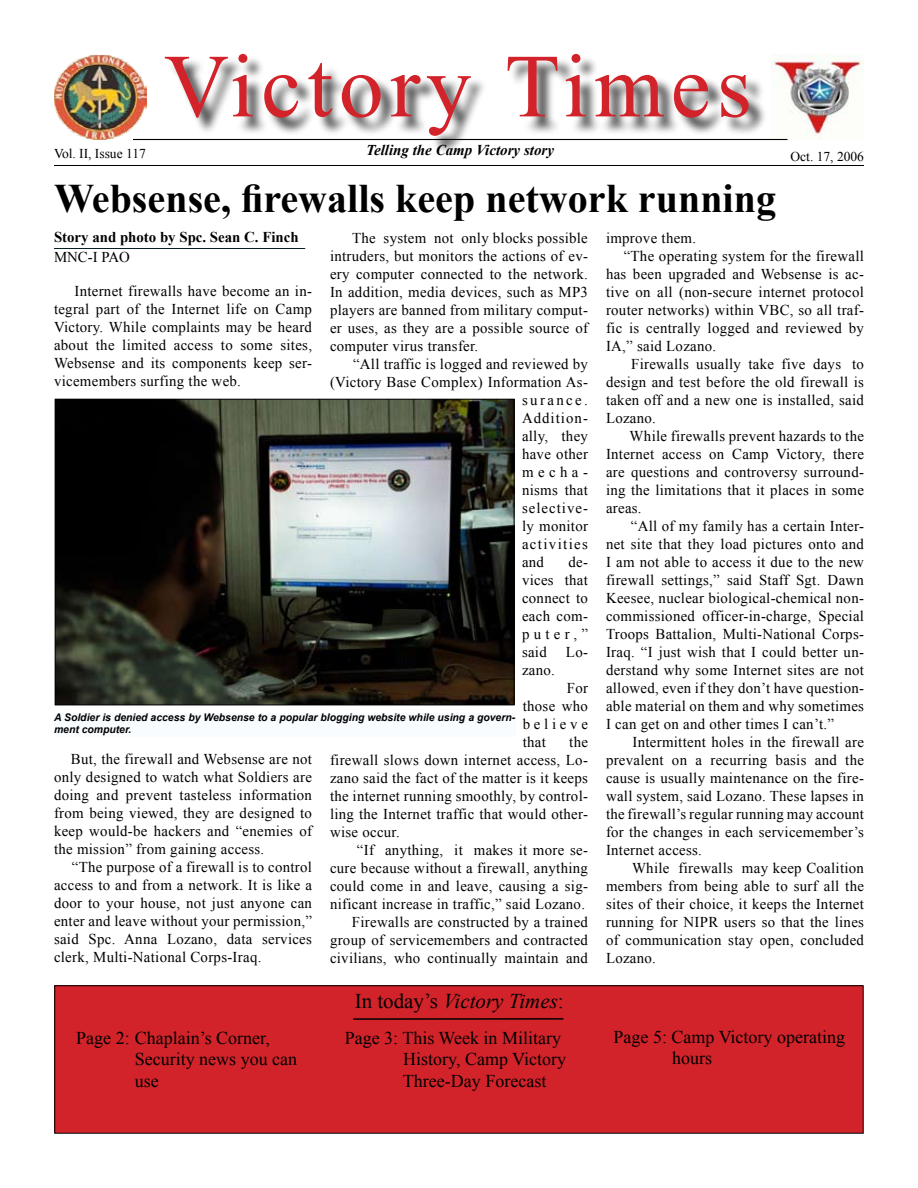
<style>
.page{position:relative;width:918px;height:1188px;background:#fff}
.page>*{position:absolute;margin:0;border:0;box-sizing:border-box;transform-origin:0 0}
.t1{font:90px "Times New Roman";letter-spacing:.07em;color:#d2232a}
.t2{font:700 40.5px "Times New Roman";color:#000}
.t3{font:italic 21px "Times New Roman";color:#000}
.t4{font:18px/21.6px "Times New Roman";color:#000}
.t5{font:15px/18px "Times New Roman";letter-spacing:.02em;color:#000;text-align:justify}
.t6{font:700 15px "Times New Roman";color:#000}
.t7{font:italic 700 15px "Times New Roman";color:#000}
.t8{font:15px "Times New Roman";letter-spacing:.07em;color:#000}
.t9{font:15px "Times New Roman";letter-spacing:.095em;color:#000}
.t10{font:15px "Times New Roman";letter-spacing:.165em;color:#000}
.t11{font:13.5px "Times New Roman";color:#000}
.t12{font:italic 700 10.5px/12.6px "Arial";color:#000}
.s1{font-style:normal}
</style>
<div class="page">
<div style="left:167px;top:55px;width:602px;height:100px;background:#000;opacity:.75"></div>
<img style="left:772px;top:54px;width:92px;height:86px">
<hr style="left:133px;top:139px;width:655px;height:1px;background:#000">
<img style="left:54px;top:54px;width:92px;height:86px">
<hr style="left:54px;top:165px;width:810px;height:1px;background:#000">
<div style="left:55px;top:986px;width:808px;height:147px;background:#d2232a"></div>
<div style="left:54px;top:985px;width:810px;height:149px;border:1px solid #000"></div>
<hr style="left:353px;top:1018px;width:210px;height:2px;background:#000">
<hr style="left:54px;top:248px;width:251px;height:1px;background:#082024">
<img style="left:57px;top:401px;width:455px;height:302px">
<div style="left:55px;top:399px;width:459px;height:306px;border:1px solid #000"></div>
<div style="left:54px;top:713px;width:461px;height:24px;background:#f8fcff"></div>
<h1 class="t1" style="left:164px;top:26px;width:589px">Victory Times</h1>
<p class="t7" style="left:366px;top:139px;width:189px">Telling the Camp Victory story</p>
<p class="t11" style="left:54px;top:145px;width:93px">Vol. II, Issue 117</p>
<p class="t11" style="left:791px;top:147px;width:75px">Oct. 17, 2006</p>
<h2 class="t2" style="left:54px;top:170px;width:724px">Websense, firewalls keep network running</h2>
<p class="t6" style="left:54px;top:227px;width:246px">Story and photo by Spc. Sean C. Finch</p>
<p class="t5" style="left:54px;top:248px;width:77px">MNC-I PAO</p>
<p class="t5" style="left:54px;top:282px;width:260px;text-indent:20px">Internet firewalls have become an in&shy;tegral part of the Internet life on Camp Victory. While complaints may be heard about the limited access to some sites, Websense and its components keep ser&shy;vicemembers surfing the web.</p>
<p class="t5" style="left:330px;top:228px;width:260px;text-indent:22px">The system not only blocks possible intruders, but monitors the actions of ev&shy;ery computer connected to the network.<br>In addition, media devices, such as MP3 players are banned from military comput&shy;er uses, as they are a possible source of computer virus transfer.</p>
<p class="t5" style="left:353px;top:354px;width:236px">“All traffic is logged and reviewed by</p>
<p class="t5" style="left:330px;top:372px;width:259px">(Victory Base Complex) Information As-</p>
<p class="t10" style="left:522px;top:390px;width:68px">surance.</p>
<p class="t8" style="left:522px;top:408px;width:67px">Addition-</p>
<p class="t5" style="left:522px;top:426px;width:68px">ally, they</p>
<p class="t5" style="left:522px;top:444px;width:68px">have other</p>
<p class="t5" style="left:522px;top:462px;width:67px">mecha-</p>
<p class="t5" style="left:522px;top:480px;width:68px">nisms that</p>
<p class="t8" style="left:522px;top:498px;width:67px">selective-</p>
<p class="t5" style="left:522px;top:516px;width:68px">ly monitor</p>
<p class="t9" style="left:522px;top:534px;width:68px">activities</p>
<p class="t5" style="left:522px;top:552px;width:24px">and</p>
<p class="t5" style="left:522px;top:552px;width:68px;text-indent:46px">de&shy;vices that connect to each com&shy;puter,” said</p>
<p class="t5" style="left:566px;top:642px;width:24px">Lo-</p>
<p class="t5" style="left:522px;top:660px;width:34px">zano.</p>
<p class="t5" style="left:523px;top:678px;width:67px;text-indent:44px">For those who believe that</p>
<p class="t12" style="left:54px;top:711px;width:463px">A Soldier is denied access by Websense to a popular blogging website while using a govern&shy;ment computer.</p>
<p class="t5" style="left:330px;top:732px;width:260px;text-indent:239px">the firewall slows down internet access, Lo&shy;zano said the fact of the matter is it keeps the internet running smoothly, by control&shy;ling the Internet traffic that would other&shy;wise occur.</p>
<p class="t5" style="left:330px;top:840px;width:260px;text-align:right">“If anything, it makes it more se&shy;cure because without a firewall, anything could come in and leave, causing a sig&shy;nificant increase in traffic,” said Lozano.<br>Firewalls are constructed by a trained group of servicemembers and contracted civilians, who continually maintain and</p>
<p class="t5" style="left:54px;top:750px;width:260px;text-indent:17px">But, the firewall and Websense are not only designed to watch what Soldiers are doing and prevent tasteless information from being viewed, they are designed to keep would-be hackers and “enemies of the mission” from gaining access.</p>
<p class="t5" style="left:54px;top:858px;width:260px;text-indent:18px">“The purpose of a firewall is to control access to and from a network. It is like a door to your house, not just anyone can enter and leave without your permission,” said Spc. Anna Lozano, data services clerk, Multi-National Corps-Iraq.</p>
<h3 class="t3" style="left:355px;top:986px;width:211px"><span class="s1">In today’s</span> Victory Times<span class="s1">:</span></h3>
<p class="t5" style="left:606px;top:228px;width:92px">improve them.</p>
<p class="t5" style="left:624px;top:246px;width:242px">“The operating system for the firewall</p>
<p class="t5" style="left:606px;top:264px;width:259px">has been upgraded and Websense is ac-</p>
<p class="t5" style="left:606px;top:282px;width:260px">tive on all (non-secure internet protocol</p>
<p class="t5" style="left:606px;top:300px;width:259px">router networks) within VBC, so all traf-</p>
<p class="t5" style="left:606px;top:318px;width:260px">fic is centrally logged and reviewed by</p>
<p class="t5" style="left:606px;top:336px;width:112px">IA,” said Lozano.</p>
<p class="t5" style="left:631px;top:354px;width:234px">Firewalls usually take five days to</p>
<p class="t5" style="left:606px;top:372px;width:260px">design and test before the old firewall is</p>
<p class="t5" style="left:606px;top:390px;width:260px">taken off and a new one is installed, said</p>
<p class="t5" style="left:606px;top:408px;width:52px">Lozano.</p>
<p class="t5" style="left:630px;top:426px;width:236px">While firewalls prevent hazards to the</p>
<p class="t5" style="left:606px;top:444px;width:260px">Internet access on Camp Victory, there</p>
<p class="t5" style="left:606px;top:462px;width:259px">are questions and controversy surround-</p>
<p class="t5" style="left:606px;top:480px;width:260px">ing the limitations that it places in some</p>
<p class="t5" style="left:606px;top:498px;width:37px">areas.</p>
<p class="t5" style="left:631px;top:516px;width:235px">“All of my family has a certain Inter-</p>
<p class="t5" style="left:606px;top:534px;width:260px">net site that they load pictures onto and</p>
<p class="t5" style="left:606px;top:552px;width:260px">I am not able to access it due to the new</p>
<p class="t5" style="left:606px;top:570px;width:260px">firewall settings,” said Staff Sgt. Dawn</p>
<p class="t5" style="left:606px;top:588px;width:259px">Keesee, nuclear biological-chemical non-</p>
<p class="t5" style="left:606px;top:606px;width:260px">commissioned officer-in-charge, Special</p>
<p class="t5" style="left:606px;top:624px;width:260px">Troops Battalion, Multi-National Corps-</p>
<p class="t5" style="left:606px;top:642px;width:259px">Iraq. “I just wish that I could better un-</p>
<p class="t5" style="left:606px;top:660px;width:260px">derstand why some Internet sites are not</p>
<p class="t5" style="left:606px;top:678px;width:259px">allowed, even if they don’t have question-</p>
<p class="t5" style="left:606px;top:696px;width:260px">able material on them and why sometimes</p>
<p class="t5" style="left:606px;top:714px;width:230px">I can get on and other times I can’t.”</p>
<p class="t5" style="left:633px;top:732px;width:233px">Intermittent holes in the firewall are</p>
<p class="t5" style="left:606px;top:750px;width:260px">prevalent on a recurring basis and the</p>
<p class="t5" style="left:606px;top:768px;width:259px">cause is usually maintenance on the fire-</p>
<p class="t5" style="left:606px;top:786px;width:260px">wall system, said Lozano. These lapses in</p>
<p class="t5" style="left:606px;top:804px;width:260px">the firewall’s regular running may account</p>
<p class="t5" style="left:606px;top:822px;width:260px">for the changes in each servicemember’s</p>
<p class="t5" style="left:606px;top:840px;width:97px">Internet access.</p>
<p class="t5" style="left:632px;top:858px;width:234px">While firewalls may keep Coalition</p>
<p class="t5" style="left:606px;top:876px;width:260px">members from being able to surf all the</p>
<p class="t5" style="left:606px;top:894px;width:259px">sites of their choice, it keeps the Internet</p>
<p class="t5" style="left:606px;top:912px;width:260px">running for NIPR users so that the lines</p>
<p class="t5" style="left:606px;top:930px;width:260px">of communication stay open, concluded</p>
<p class="t5" style="left:606px;top:948px;width:52px">Lozano.</p>
<p class="t4" style="left:135px;top:1027px;width:164px;text-indent:-58px">Page 2: Chaplain’s Corner,<br>Security news you can use</p>
<p class="t4" style="left:403px;top:1027px;width:165px;text-indent:-58px">Page 3: This Week in Military<br>History, Camp Victory<br>Three-Day Forecast</p>
<p class="t4" style="left:672px;top:1026px;width:175px;text-indent:-58px">Page 5: Camp Victory operating hours</p>
</div>
